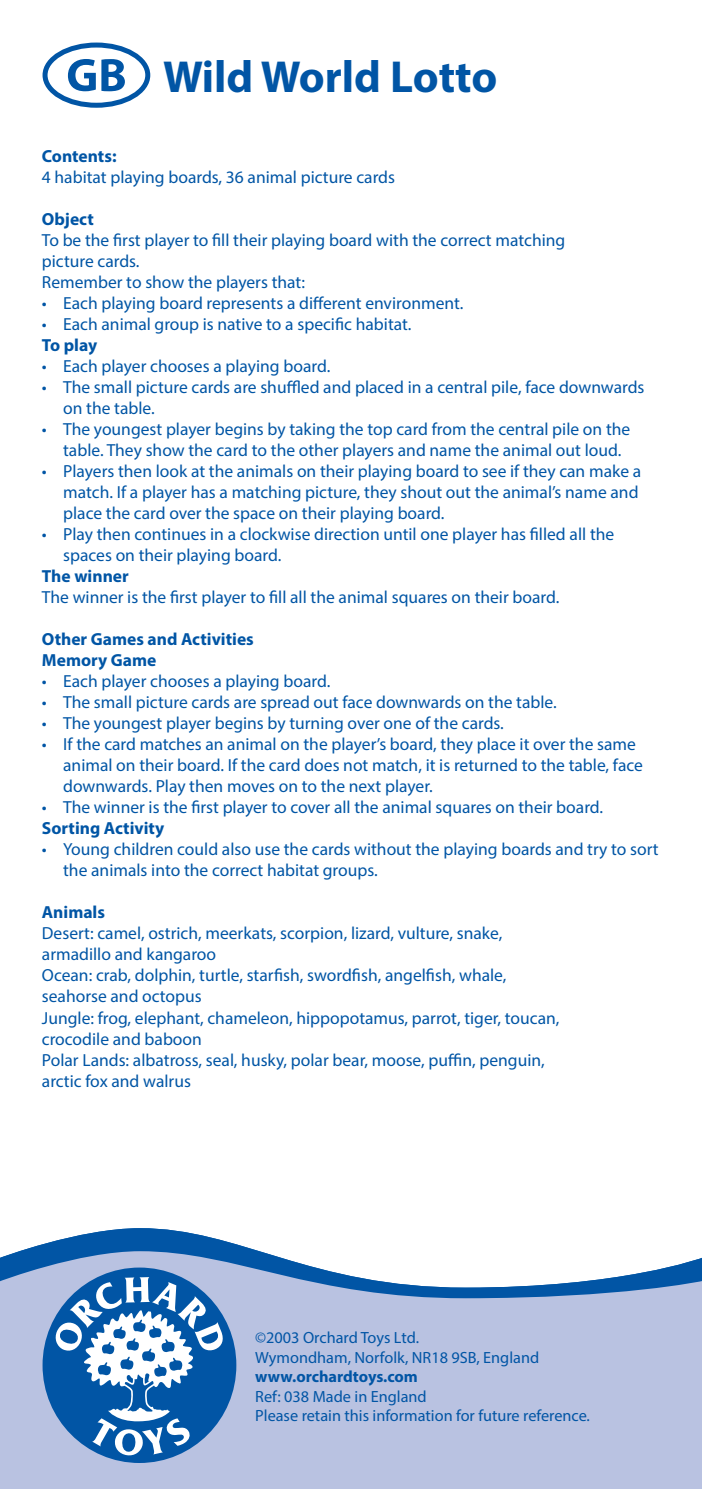
<style>
.page{position:relative;width:702px;height:1489px;background:#fff}
.page>*{position:absolute;margin:0;border:0;box-sizing:border-box;transform-origin:0 0}
.t1{font:700 45px "Myriad Pro";color:#0155a5}
.Instructions_Bullet{font:17.5px/21px "Myriad Pro";color:#0155a5}
.t2{font:700 17.5px "Myriad Pro";color:#0155a5}
.t3{font:16.25px "Myriad Pro";color:#0155a5}
.t4{font:700 16.25px "Myriad Pro";color:#0155a5}
</style>
<div class="page">
<svg style="left:20px;top:1228px;width:239px;height:23px;fill:#0155a5"></svg>
<svg style="left:0;top:1251px;width:702px;height:237px;background:#b2c0df"></svg>
<div style="left:43px;top:1267px;width:193px;height:195px;background:#0155a5;border-radius:50%"></div>
<svg style="left:55px;top:1276px;width:170px;height:179px"></svg>
<div style="left:43px;top:43px;width:107px;height:65px;border:5px solid #0155a5;border-radius:50%"></div>
<svg style="left:68px;top:59px;width:57px;height:32px"></svg>
<p class="t1" style="left:163px;top:48px;width:336px">Wild World Lotto</p>
<p class="t2" style="left:42px;top:145px;width:76px">Contents:</p>
<p class="Instructions_Bullet" style="left:42px;top:166px;width:354px">4 habitat playing boards, 36 animal picture cards</p>
<p class="t2" style="left:42px;top:208px;width:53px">Object</p>
<p class="Instructions_Bullet" style="left:42px;top:229px;width:525px">To be the first player to fill their playing board with the correct matching</p>
<p class="Instructions_Bullet" style="left:42px;top:250px;width:99px">picture cards.</p>
<p class="Instructions_Bullet" style="left:42px;top:271px;width:264px">Remember to show the players that:</p>
<p class="Instructions_Bullet" style="left:42px;top:292px;width:423px">• Each playing board represents a different environment.</p>
<p class="Instructions_Bullet" style="left:42px;top:313px;width:371px">• Each animal group is native to a specific habitat.</p>
<p class="t2" style="left:42px;top:334px;width:57px">To play</p>
<p class="Instructions_Bullet" style="left:42px;top:355px;width:290px">• Each player chooses a playing board.</p>
<p class="Instructions_Bullet" style="left:63px;top:376px;width:582px;text-indent:-21px">• The small picture cards are shuffled and placed in a central pile, face downwards on the table.</p>
<p class="Instructions_Bullet" style="left:63px;top:418px;width:568px;text-indent:-21px">• The youngest player begins by taking the top card from the central pile on the table. They show the card to the other players and name the animal out loud.</p>
<p class="Instructions_Bullet" style="left:63px;top:460px;width:579px;text-indent:-21px">• Players then look at the animals on their playing board to see if they can make a match. If a player has a matching picture, they shout out the animal’s name and place the card over the space on their playing board.</p>
<p class="Instructions_Bullet" style="left:63px;top:523px;width:552px;text-indent:-21px">• Play then continues in a clockwise direction until one player has filled all the spaces on their playing board.</p>
<p class="t2" style="left:42px;top:565px;width:88px">The winner</p>
<p class="Instructions_Bullet" style="left:42px;top:586px;width:519px">The winner is the first player to fill all the animal squares on their board.</p>
<p class="t2" style="left:42px;top:628px;width:213px">Other Games and Activities</p>
<p class="t2" style="left:42px;top:649px;width:116px">Memory Game</p>
<p class="Instructions_Bullet" style="left:42px;top:670px;width:290px">• Each player chooses a playing board.</p>
<p class="Instructions_Bullet" style="left:42px;top:691px;width:516px">• The small picture cards are spread out face downwards on the table.</p>
<p class="Instructions_Bullet" style="left:42px;top:712px;width:463px">• The youngest player begins by turning over one of the cards.</p>
<p class="Instructions_Bullet" style="left:63px;top:733px;width:581px;text-indent:-21px">• If the card matches an animal on the player’s board, they place it over the same animal on their board. If the card does not match, it is returned to the table, face downwards. Play then moves on to the next player.</p>
<p class="Instructions_Bullet" style="left:42px;top:796px;width:562px">• The winner is the first player to cover all the animal squares on their board.</p>
<p class="t2" style="left:42px;top:817px;width:124px">Sorting Activity</p>
<p class="Instructions_Bullet" style="left:63px;top:838px;width:597px;text-indent:-21px">• Young children could also use the cards without the playing boards and try to sort the animals into the correct habitat groups.</p>
<p class="t2" style="left:42px;top:901px;width:65px">Animals</p>
<p class="Instructions_Bullet" style="left:42px;top:922px;width:462px">Desert: camel, ostrich, meerkats, scorpion, lizard, vulture, snake,</p>
<p class="Instructions_Bullet" style="left:42px;top:943px;width:176px">armadillo and kangaroo</p>
<p class="Instructions_Bullet" style="left:42px;top:964px;width:466px">Ocean: crab, dolphin, turtle, starfish, swordfish, angelfish, whale,</p>
<p class="Instructions_Bullet" style="left:42px;top:985px;width:161px">seahorse and octopus</p>
<p class="Instructions_Bullet" style="left:42px;top:1006px;width:519px">Jungle: frog, elephant, chameleon, hippopotamus, parrot, tiger, toucan,</p>
<p class="Instructions_Bullet" style="left:42px;top:1027px;width:161px">crocodile and baboon</p>
<p class="Instructions_Bullet" style="left:42px;top:1048px;width:504px">Polar Lands: albatross, seal, husky, polar bear, moose, puffin, penguin,</p>
<p class="Instructions_Bullet" style="left:42px;top:1069px;width:150px">arctic fox and walrus</p>
<p class="t3" style="left:255px;top:1327px;width:165px">©2003 Orchard Toys Ltd.</p>
<p class="t3" style="left:255px;top:1347px;width:285px">Wymondham, Norfolk, NR18 9SB, England</p>
<p class="t4" style="left:255px;top:1366px;width:164px">www.orchardtoys.com</p>
<p class="t3" style="left:255px;top:1386px;width:173px">Ref: 038 Made in England</p>
<p class="t3" style="left:255px;top:1405px;width:336px">Please retain this information for future reference.</p>
</div>
